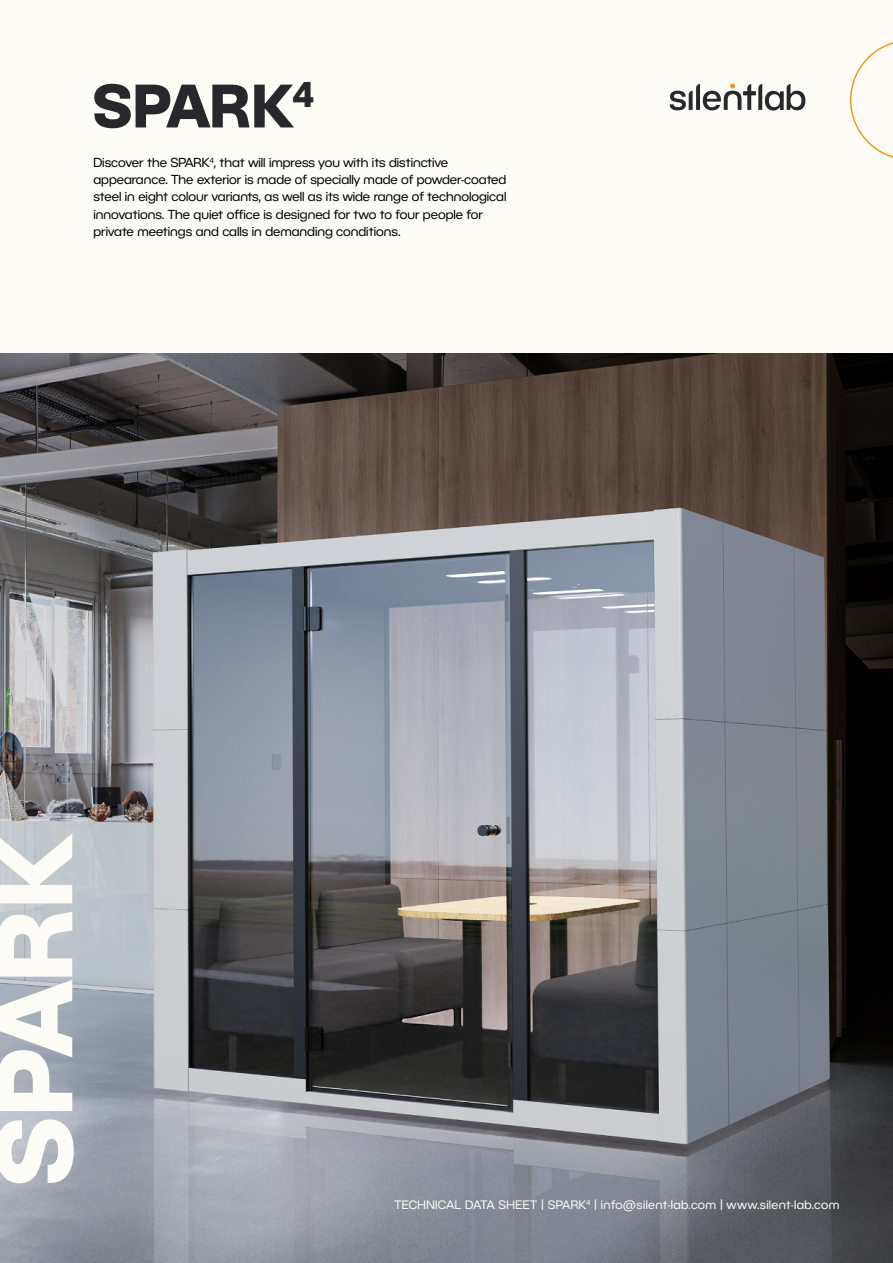
<style>
.page{position:relative;width:893px;height:1263px;background:#fff}
.page>*{position:absolute;margin:0;border:0;box-sizing:border-box;transform-origin:0 0}
.t1{font:700 105px "BC Novatica CYR";color:#fdfcf7}
.t2{font:700 60px "BC Novatica CYR";color:#27272c}
.t3{font:12.75px/17.2px "BC Novatica CYR";color:#000}
.t4{font:12px "BC Novatica CYR";letter-spacing:.03em;color:#fdfcf7}
</style>
<div class="page">
<div style="left:0;top:0;width:893px;height:355px;background:#fdfcf7"></div>
<svg style="left:670px;top:84px;width:136px;height:27px"></svg>
<svg style="left:850px;top:42px;width:43px;height:116px"></svg>
<img style="left:0;top:354px;width:893px;height:909px">
<h2 class="t2" style="left:92px;top:68px;width:223px">SPARK<sup>4</sup></h2>
<p class="t3" style="left:93px;top:153px;width:414px">Discover the SPARK<sup>4</sup>, that will impress you with its distinctive appearance. The exterior is made of specially made of powder-coated steel in eight colour variants, as well as its wide range of technological innovations. The quiet office is designed for two to four people for private meetings and calls in demanding conditions.</p>
<h1 class="t1" style="left:-32px;top:1186px;width:354px;rotate:-90deg">SPARK</h1>
<p class="t4" style="left:394px;top:1197px;width:447px">TECHNICAL DATA SHEET | SPARK<sup>4</sup> | info@silent-lab.com | www.silent-lab.com</p>
</div>
